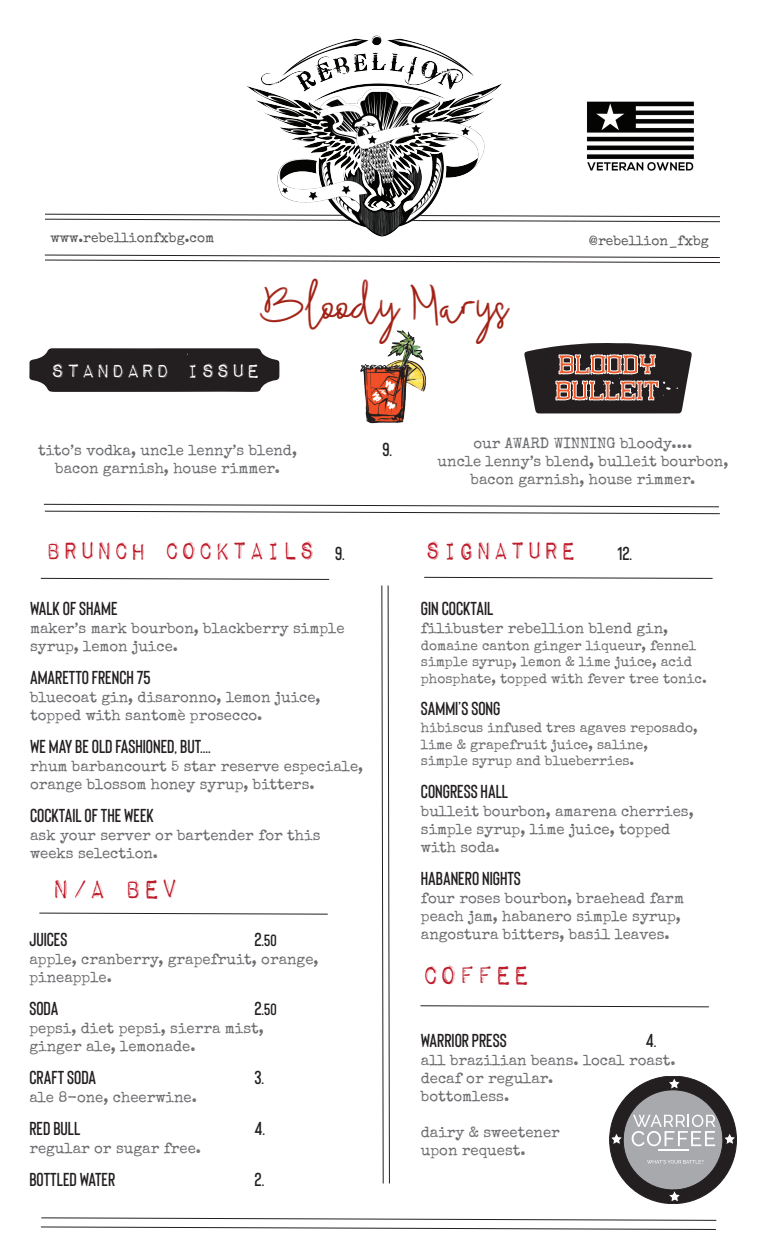
<style>
.page{position:relative;width:765px;height:1260px;background:#fff}
.page>*{position:absolute;margin:0;border:0;box-sizing:border-box;transform-origin:0 0}
.t1{font:35px "Impact Label Reversed";color:#be1d2c;scale:.86 1}
.t2{font:32.5px "Impact Label Reversed";color:#be1d2c;scale:.86 1}
.t3{font:28.75px "Budhayanti Script";color:#a01e12}
.t4{font:27.5px "Rozalyn Rough";color:#f15929}
.t5{font:27.38px "Rozalyn Rough";color:#f15929}
.t6{font:25px "Impact Label Reversed";color:#fff}
.t7{font:600 18.75px "Bison";color:#231f20}
.t8{font:15px/18px "Special Elite";color:#6c6d70}
.t9{font:13.75px/16.5px "Special Elite";color:#6c6d70}
.t10{font:13.75px "Special Elite";color:#57585a}
.s1{font-family:"Bison";font-weight:600;font-size:18.75px;color:#231f20}
.s2{font-size:16.25px}
</style>
<div class="page">
<img style="left:360px;top:330px;width:67px;height:94px">
<svg style="left:44px;top:254px;width:676px;height:9px"></svg>
<svg style="left:43px;top:503px;width:677px;height:12px"></svg>
<svg style="left:45px;top:213px;width:675px;height:10px"></svg>
<img style="left:240px;top:35px;width:270px;height:228px">
<svg style="left:40px;top:1217px;width:677px;height:13px"></svg>
<svg style="left:29px;top:348px;width:250px;height:44px;background:#333031"></svg>
<svg style="left:524px;top:343px;width:168px;height:71px;background:#514e4f"></svg>
<img style="left:587px;top:101px;width:107px;height:70px">
<svg style="left:40px;top:577px;width:290px;height:3px"></svg>
<svg style="left:424px;top:576px;width:289px;height:3px"></svg>
<svg style="left:39px;top:912px;width:289px;height:3px"></svg>
<svg style="left:420px;top:1005px;width:289px;height:3px"></svg>
<svg style="left:381px;top:585px;width:9px;height:599px"></svg>
<div style="left:610px;top:1076px;width:126px;height:128px;background:#231f20;border-radius:50%"></div>
<div style="left:623px;top:1090px;width:100px;height:100px;background:#a8a9ad;border-radius:50%"></div>
<svg style="left:725px;top:1134px;width:10px;height:10px"></svg>
<svg style="left:669px;top:1079px;width:11px;height:10px"></svg>
<svg style="left:611px;top:1134px;width:11px;height:10px"></svg>
<svg style="left:669px;top:1191px;width:11px;height:10px"></svg>
<svg style="left:632px;top:1115px;width:83px;height:31px"></svg>
<hr style="left:658px;top:1150px;width:30px;height:1px;background:#fff">
<svg style="left:647px;top:1160px;width:57px;height:4px"></svg>
<p class="t10" style="left:50px;top:229px;width:165px">www.rebellionfxbg.com</p>
<h3 class="t3" style="left:258px;top:290px;width:250px">Bloody Mar ys</h3>
<p class="t10" style="left:589px;top:232px;width:121px">@rebellion_fxbg</p>
<h3 class="t6" style="left:51px;top:359px;width:212px">Standard Issue</h3>
<h3 class="t4" style="left:558px;top:349px;width:99px">BLOODY</h3>
<h3 class="t5" style="left:555px;top:375px;width:106px">BULLEiT</h3>
<p class="t8" style="left:38px;top:441px;width:260px;text-align:center">tito’s vodka, uncle lenny’s blend, bacon garnish, house rimmer.</p>
<p class="t8" style="left:438px;top:434px;width:292px;text-align:center">our AWARD WINNING bloody....<br>uncle lenny’s blend, bulleit bourbon, bacon garnish, house rimmer.</p>
<p class="t7" style="left:382px;top:437px;width:11px">9.</p>
<h2 class="t2" style="left:46px;top:535px;width:316px">brunch cocktails</h2>
<p class="t7" style="left:335px;top:542px;width:11px">9.</p>
<h2 class="t2" style="left:425px;top:535px;width:243px">signature <span class="s1">12.</span></h2>
<p class="t7" style="left:30px;top:597px;width:89px">WALK OF SHAME</p>
<p class="t8" style="left:30px;top:619px;width:316px">maker’s mark bourbon, blackberry simple syrup, lemon juice.</p>
<p class="t7" style="left:30px;top:666px;width:122px">AMARETTO FRENCH 75</p>
<p class="t8" style="left:30px;top:688px;width:292px">bluecoat gin, disaronno, lemon juice, topped with santomè prosecco.</p>
<p class="t7" style="left:30px;top:735px;width:182px">WE MAY BE OLD FASHIONED, BUT....</p>
<p class="t8" style="left:30px;top:757px;width:335px">rhum barbancourt 5 star reserve especiale, orange blossom honey syrup, bitters.</p>
<p class="t7" style="left:30px;top:804px;width:125px">COCKTAIL OF THE WEEK</p>
<p class="t8" style="left:30px;top:826px;width:292px">ask your server or bartender for this weeks selection.</p>
<h1 class="t1" style="left:52px;top:872px;width:150px">n/a bev</h1>
<p class="t7" style="left:29px;top:928px;width:40px">JUICES</p>
<p class="t7" style="left:254px;top:928px;width:24px">2.<span class="s2">50</span></p>
<p class="t8" style="left:29px;top:951px;width:291px">apple, cranberry, grapefruit, orange, pineapple.</p>
<p class="t7" style="left:29px;top:997px;width:31px">SODA</p>
<p class="t7" style="left:254px;top:997px;width:24px">2.<span class="s2">50</span></p>
<p class="t8" style="left:29px;top:1020px;width:236px">pepsi, diet pepsi, sierra mist, ginger ale, lemonade.</p>
<p class="t7" style="left:29px;top:1066px;width:68px">CRAFT SODA</p>
<p class="t7" style="left:254px;top:1066px;width:11px">3.</p>
<p class="t8" style="left:29px;top:1089px;width:169px">ale 8-one, cheerwine.</p>
<p class="t7" style="left:29px;top:1117px;width:53px">RED BULL</p>
<p class="t7" style="left:254px;top:1117px;width:12px">4.</p>
<p class="t8" style="left:29px;top:1140px;width:173px">regular or sugar free.</p>
<p class="t7" style="left:29px;top:1168px;width:87px">BOTTLED WATER</p>
<p class="t7" style="left:254px;top:1168px;width:11px">2.</p>
<p class="t7" style="left:421px;top:597px;width:74px">GIN COCKTAIL</p>
<p class="t8" style="left:421px;top:619px;width:249px">filibuster rebellion blend gin,</p>
<p class="t9" style="left:421px;top:637px;width:288px">domaine canton ginger liqueur, fennel simple syrup, lemon &amp; lime juice, acid phosphate, topped with fever tree tonic.</p>
<p class="t7" style="left:421px;top:697px;width:81px">SAMMI’S SONG</p>
<p class="t9" style="left:421px;top:719px;width:278px">hibiscus infused tres agaves reposado, lime &amp; grapefruit juice, saline, simple syrup and blueberries.</p>
<p class="t7" style="left:421px;top:780px;width:89px">CONGRESS HALL</p>
<p class="t8" style="left:421px;top:802px;width:274px">bulleit bourbon, amarena cherries, simple syrup, lime juice, topped with soda.</p>
<p class="t7" style="left:421px;top:867px;width:101px">HABANERO NIGHTS</p>
<p class="t8" style="left:421px;top:889px;width:265px">four roses bourbon, braehead farm peach jam, habanero simple syrup, angostura bitters, basil leaves.</p>
<h1 class="t1" style="left:422px;top:958px;width:128px">coffee</h1>
<p class="t7" style="left:421px;top:1029px;width:87px">WARRIOR PRESS</p>
<p class="t7" style="left:646px;top:1029px;width:12px">4.</p>
<p class="t8" style="left:421px;top:1051px;width:256px">all brazilian beans. local roast. decaf or regular.<br>bottomless.</p>
<p class="t8" style="left:421px;top:1123px;width:140px">dairy &amp; sweetener upon request.</p>
</div>
